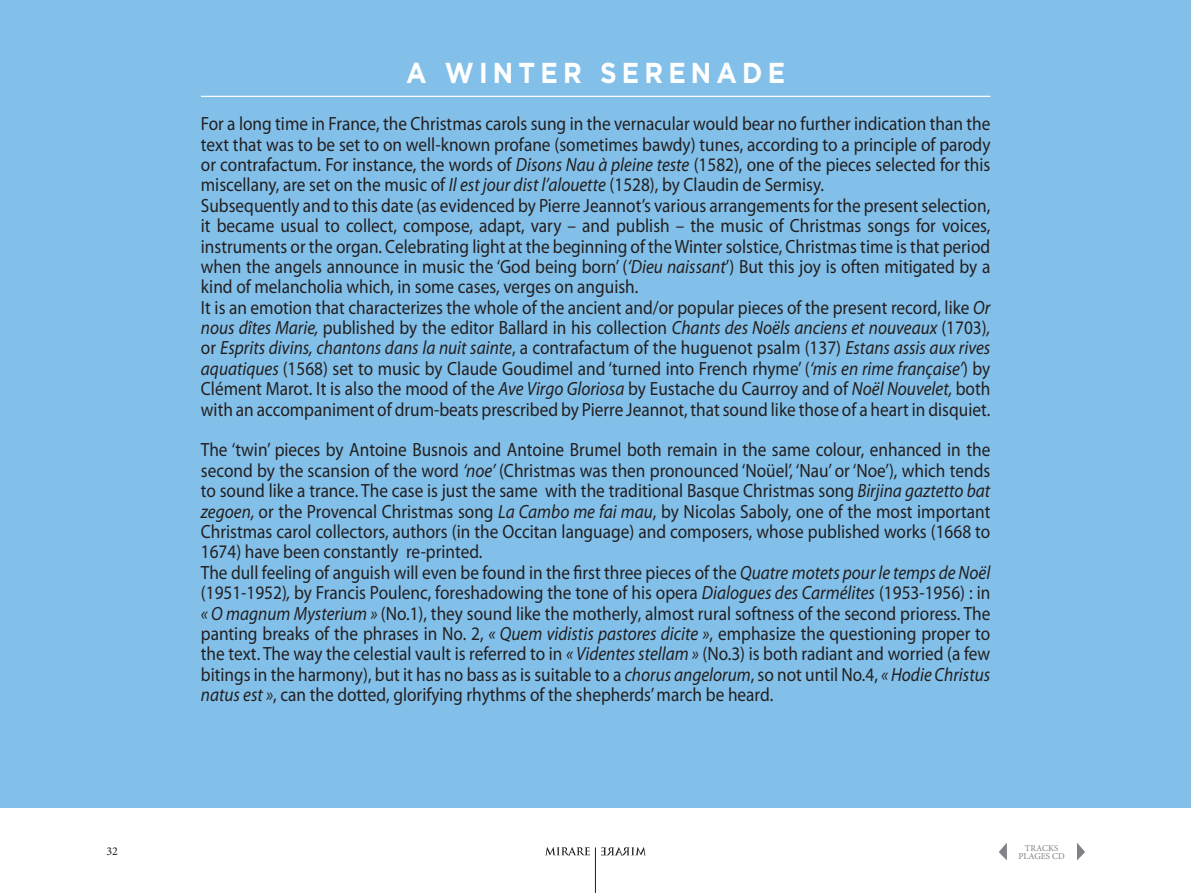
<style>
.page{position:relative;width:1191px;height:893px;background:#fff}
.page>*{position:absolute;margin:0;border:0;box-sizing:border-box;transform-origin:0 0}
.t1{font:700 28.8px "Gotham";letter-spacing:.2em;color:#fff;scale:.9 1}
.t2{font:19.2px/20.4px "Myriad Pro";color:#231f20;scale:.9 1}
.t3{font:12px "Minion Pro";color:#231f20}
.t4{font:9px/7.5px "Minion Pro";color:#808285;text-align:center}
.s1{font-style:italic}
</style>
<div class="page">
<svg style="left:999px;top:843px;width:8px;height:17px"></svg>
<svg style="left:1077px;top:843px;width:8px;height:17px"></svg>
<svg style="left:545px;top:847px;width:45px;height:8px"></svg>
<svg style="left:601px;top:847px;width:45px;height:8px"></svg>
<hr style="left:595px;top:847px;width:1px;height:46px;background:#231f20">
<div style="left:0;top:0;width:1191px;height:808px;background:#83c0e9"></div>
<hr style="left:201px;top:96px;width:789px;height:1px;background:#fff">
<h1 class="t1" style="left:406px;top:57px;width:422px">A WINTER SERENADE</h1>
<p class="t2" style="left:201px;top:114px;width:879px">For a long time in France, the Christmas carols sung in the vernacular would bear no further indication than the text that was to be set to on well-known profane (sometimes bawdy) tunes, according to a principle of parody or contrafactum. For instance, the words of <span class="s1">Disons Nau à pleine teste</span> (1582), one of the pieces selected for this miscellany, are set on the music of <span class="s1">Il est jour dist l’alouette</span> (1528), by Claudin de Sermisy.<br>Subsequently and to this date (as evidenced by Pierre Jeannot’s various arrangements for the present selection, it became usual to collect, compose, adapt, vary – and publish – the music of Christmas songs for voices, instruments or the organ. Celebrating light at the beginning of the Winter solstice, Christmas time is that period when the angels announce in music the ‘God being born’ (<span class="s1">‘Dieu naissant</span>’) But this joy is often mitigated by a kind of melancholia which, in some cases, verges on anguish.<br>It is an emotion that characterizes the whole of the ancient and/or popular pieces of the present record, like <span class="s1">Or nous dîtes Marie,</span> published by the editor Ballard in his collection <span class="s1">Chants des Noëls anciens et nouveaux</span> (1703)<span class="s1">, </span>or <span class="s1">Esprits divins, chantons dans la nuit sainte</span>, a contrafactum of the huguenot psalm (137) <span class="s1">Estans assis aux rives aquatiques</span> (1568) set to music by Claude Goudimel and ‘turned into French rhyme’ (<span class="s1">‘mis en rime française’</span>) by Clément Marot. It is also the mood of the <span class="s1">Ave Virgo Gloriosa</span> by Eustache du Caurroy and of <span class="s1">Noël Nouvelet,</span> both with an accompaniment of drum-beats prescribed by Pierre Jeannot, that sound like those of a heart in disquiet.</p>
<p class="t2" style="left:201px;top:440px;width:878px">The ‘twin’ pieces by Antoine Busnois and Antoine Brumel both remain in the same colour, enhanced in the second by the scansion of the word <span class="s1">‘noe’</span> (Christmas was then pronounced ‘Noüel’, ‘Nau’ or ‘Noe’), which tends to sound like a trance. The case is just the same with the traditional Basque Christmas song <span class="s1">Birjina gaztetto bat zegoen,</span> or the Provencal Christmas song <span class="s1">La Cambo me fai mau</span>, by Nicolas Saboly, one of the most important Christmas carol collectors, authors (in the Occitan language) and composers, whose published works (1668 to 1674) have been constantly re-printed.<br>The dull feeling of anguish will even be found in the first three pieces of the <span class="s1">Quatre motets pour le temps de Noël </span>(1951-1952)<span class="s1">,</span> by Francis Poulenc, foreshadowing the tone of his opera <span class="s1">Dialogues des Carmélites</span> (1953-1956) : in <span class="s1">« O magnum Mysterium »</span> (No.1), they sound like the motherly, almost rural softness of the second prioress. The panting breaks of the phrases in No. 2, <span class="s1">« Quem vidistis pastores dicite »</span>, emphasize the questioning proper to the text. The way the celestial vault is referred to in <span class="s1">« Videntes stellam »</span> (No.3) is both radiant and worried (a few bitings in the harmony), but it has no bass as is suitable to a <span class="s1">chorus angelorum</span>, so not until No.4, <span class="s1">« Hodie Christus natus est »</span>, can the dotted, glorifying rhythms of the shepherds’ march be heard.</p>
<p class="t3" style="left:106px;top:843px;width:13px">32</p>
<p class="t4" style="left:1018px;top:844px;width:48px">TRACKS<br>PLAGES CD</p>
</div>
